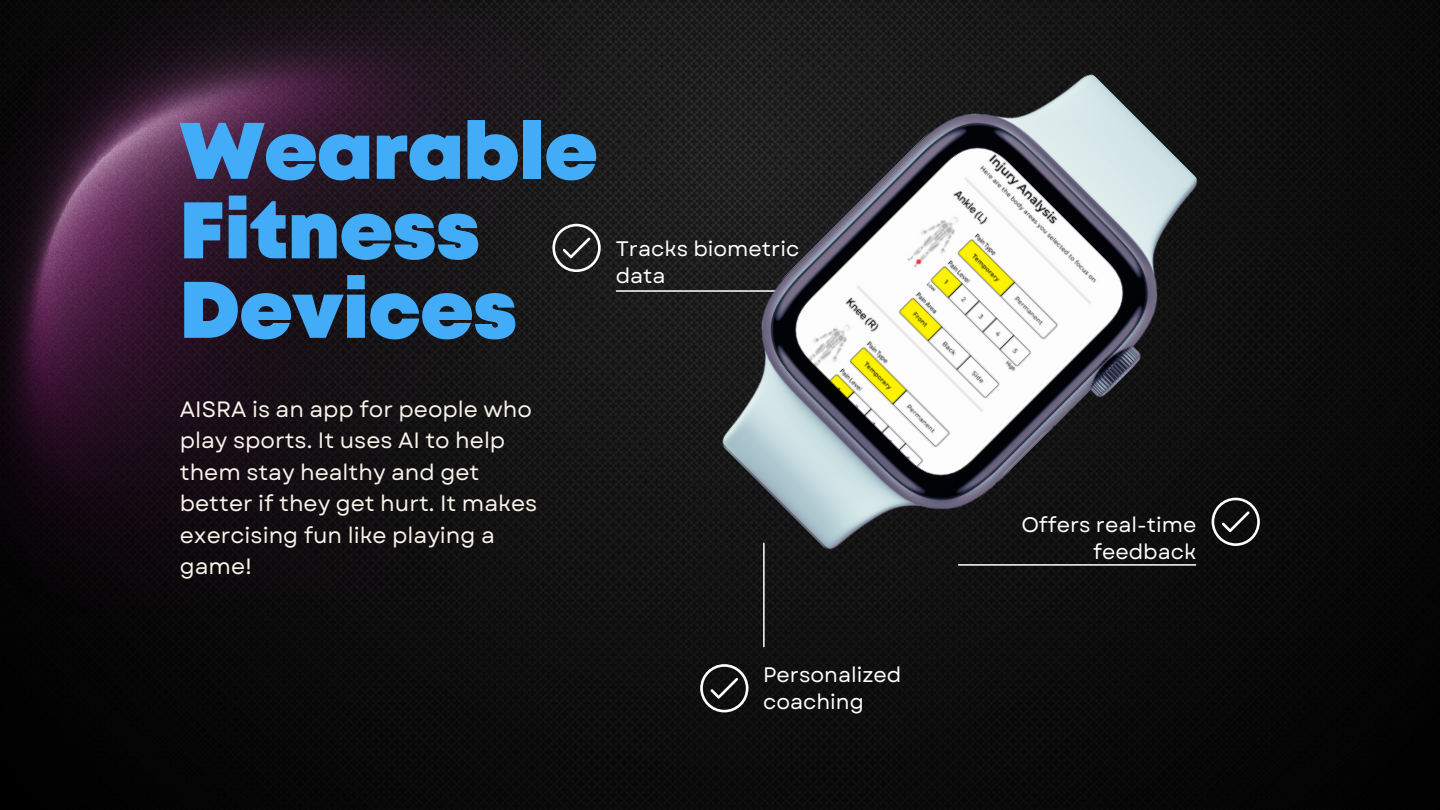
<style>
.page{position:relative;width:1440px;height:810px;background:#fff}
.page>*{position:absolute;margin:0;border:0;box-sizing:border-box;transform-origin:0 0}
.t1{font:900 80px/79.5px "Mont";color:#42acf9}
.t2{font:22.2px/31.5px "Garet";color:#f8f4eb}
.t3{font:21px/27px "Garet";color:#fff}
</style>
<div class="page">
<img style="left:0;top:0;width:1440px;height:810px">
<img style="left:0;top:0;width:588px;height:619px">
<hr style="left:616px;top:290px;width:191px;height:2px;background:#fff">
<hr style="left:763px;top:543px;width:2px;height:104px;background:#fff">
<svg style="left:552px;top:224px;width:48px;height:48px;background:#4a4a4a"></svg>
<svg style="left:700px;top:664px;width:48px;height:48px;background:#404040"></svg>
<img style="left:668px;top:21px;width:592px;height:591px">
<p class="t1" style="left:180px;top:117px;width:419px">Wearable<br>Fitness<br>Devices</p>
<p class="t3" style="left:616px;top:235px;width:185px">Tracks biometric data</p>
<p class="t2" style="left:180px;top:393px;width:359px">AISRA is an app for people who play sports. It uses AI to help them stay healthy and get better if they get hurt. It makes exercising fun like playing a game!</p>
<p class="t3" style="left:763px;top:661px;width:140px">Personalized coaching</p>
<h1 class="t3" style="left:1021px;top:511px;width:177px;text-align:right">Offers real-time feedback</h1>
</div>
